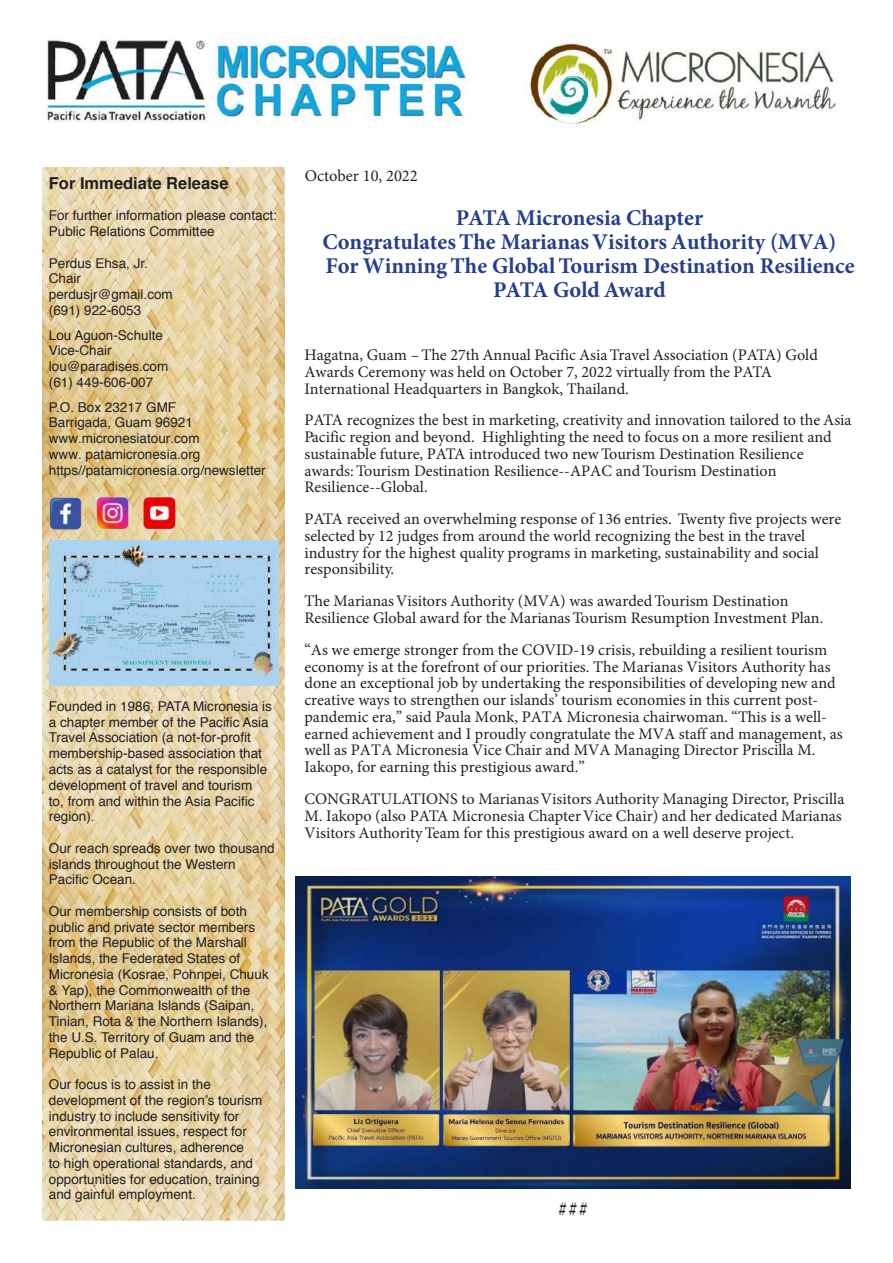
<style>
.page{position:relative;width:893px;height:1263px;background:#fff}
.page>*{position:absolute;margin:0;border:0;box-sizing:border-box;transform-origin:0 0}
.t1{font:700 22.5px "Minion Pro";color:#253f8e}
.t2{font:18.75px "Optima";color:#231f20}
.t3{font:700 16.5px "Helvetica";color:#231f20}
.t4{font:16.5px "Minion Pro";color:#231f20}
.t5{font:16.2px/16.8px "Minion Pro";color:#231f20}
.t6{font:13.5px/15.8px "Helvetica";color:#231f20}
</style>
<div class="page">
<img style="left:43px;top:36px;width:425px;height:87px">
<img style="left:525px;top:36px;width:311px;height:92px">
<img style="left:43px;top:168px;width:242px;height:1052px">
<img style="left:48px;top:496px;width:35px;height:34px">
<img style="left:95px;top:496px;width:35px;height:34px">
<img style="left:143px;top:496px;width:33px;height:34px">
<img style="left:49px;top:540px;width:229px;height:146px">
<img style="left:296px;top:876px;width:554px;height:312px">
<p class="t3" style="left:49px;top:170px;width:181px">For Immediate Release</p>
<p class="t6" style="left:49px;top:208px;width:230px">For further information please contact:<br>Public Relations Committee</p>
<p class="t6" style="left:49px;top:255px;width:125px">Perdus Ehsa, Jr.<br>Chair perdusjr@gmail.com (691) 922-6053</p>
<p class="t6" style="left:49px;top:327px;width:121px">Lou Aguon-Schulte<br>Vice-Chair lou@paradises.com (61) 449-606-007</p>
<p class="t6" style="left:49px;top:399px;width:218px">P.O. Box 23217 GMF<br>Barrigada, Guam 96921 www.micronesiatour.com<br>www. patamicronesia.org https//patamicronesia.org/newsletter</p>
<p class="t6" style="left:49px;top:699px;width:224px">Founded in 1986, PATA Micronesia is a chapter member of the Pacific Asia<br>Travel Association (a not-for-profit membership-based association that acts as a catalyst for the responsible development of travel and tourism<br>to, from and within the Asia Pacific region).</p>
<p class="t6" style="left:49px;top:840px;width:227px">Our reach spreads over two thousand islands throughout the Western<br>Pacific Ocean.</p>
<p class="t6" style="left:49px;top:903px;width:221px">Our membership consists of both public and private sector members from the Republic of the Marshall<br>Islands, the Federated States of<br>Micronesia (Kosrae, Pohnpei, Chuuk &amp; Yap), the Commonwealth of the<br>Northern Mariana Islands (Saipan,<br>Tinian, Rota &amp; the Northern Islands), the U.S. Territory of Guam and the<br>Republic of Palau.</p>
<p class="t6" style="left:49px;top:1077px;width:215px">Our focus is to assist in the development of the region’s tourism industry to include sensitivity for environmental issues, respect for Micronesian cultures, adherence<br>to high operational standards, and opportunities for education, training and gainful employment.</p>
<p class="t4" style="left:305px;top:164px;width:115px">October 10, 2022</p>
<h1 class="t1" style="left:456px;top:202px;width:249px">PATA Micronesia Chapter</h1>
<h1 class="t1" style="left:323px;top:226px;width:515px">Congratulates The Marianas Visitors Authority (MVA)</h1>
<h1 class="t1" style="left:325px;top:250px;width:531px">For Winning The Global Tourism Destination Resilience</h1>
<h1 class="t1" style="left:493px;top:274px;width:174px">PATA Gold Award</h1>
<p class="t5" style="left:304px;top:346px;width:515px">Hagatna, Guam – The 27th Annual Pacific Asia Travel Association (PATA) Gold<br>Awards Ceremony was held on October 7, 2022 virtually from the PATA<br>International Headquarters in Bangkok, Thailand.</p>
<p class="t5" style="left:304px;top:412px;width:549px">PATA recognizes the best in marketing, creativity and innovation tailored to the Asia Pacific region and beyond. Highlighting the need to focus on a more resilient and sustainable future, PATA introduced two new Tourism Destination Resilience awards: Tourism Destination Resilience--APAC and Tourism Destination Resilience--Global.</p>
<p class="t5" style="left:304px;top:511px;width:538px">PATA received an overwhelming response of 136 entries. Twenty five projects were selected by 12 judges from around the world recognizing the best in the travel industry for the highest quality programs in marketing, sustainability and social responsibility.</p>
<p class="t5" style="left:304px;top:593px;width:520px">The Marianas Visitors Authority (MVA) was awarded Tourism Destination<br>Resilience Global award for the Marianas Tourism Resumption Investment Plan.</p>
<p class="t5" style="left:304px;top:641px;width:540px">“As we emerge stronger from the COVID-19 crisis, rebuilding a resilient tourism economy is at the forefront of our priorities. The Marianas Visitors Authority has done an exceptional job by undertaking the responsibilities of developing new and creative ways to strengthen our islands’ tourism economies in this current post&shy;pandemic era,” said Paula Monk, PATA Micronesia chairwoman. “This is a well&shy;earned achievement and I proudly congratulate the MVA staff and management, as well as PATA Micronesia Vice Chair and MVA Managing Director Priscilla M.<br>Iakopo, for earning this prestigious award.”</p>
<p class="t5" style="left:304px;top:790px;width:541px">CONGRATULATIONS to Marianas Visitors Authority Managing Director, Priscilla<br>M. Iakopo (also PATA Micronesia Chapter Vice Chair) and her dedicated Marianas<br>Visitors Authority Team for this prestigious award on a well deserve project.</p>
<p class="t2" style="left:557px;top:1198px;width:33px">###</p>
</div>
